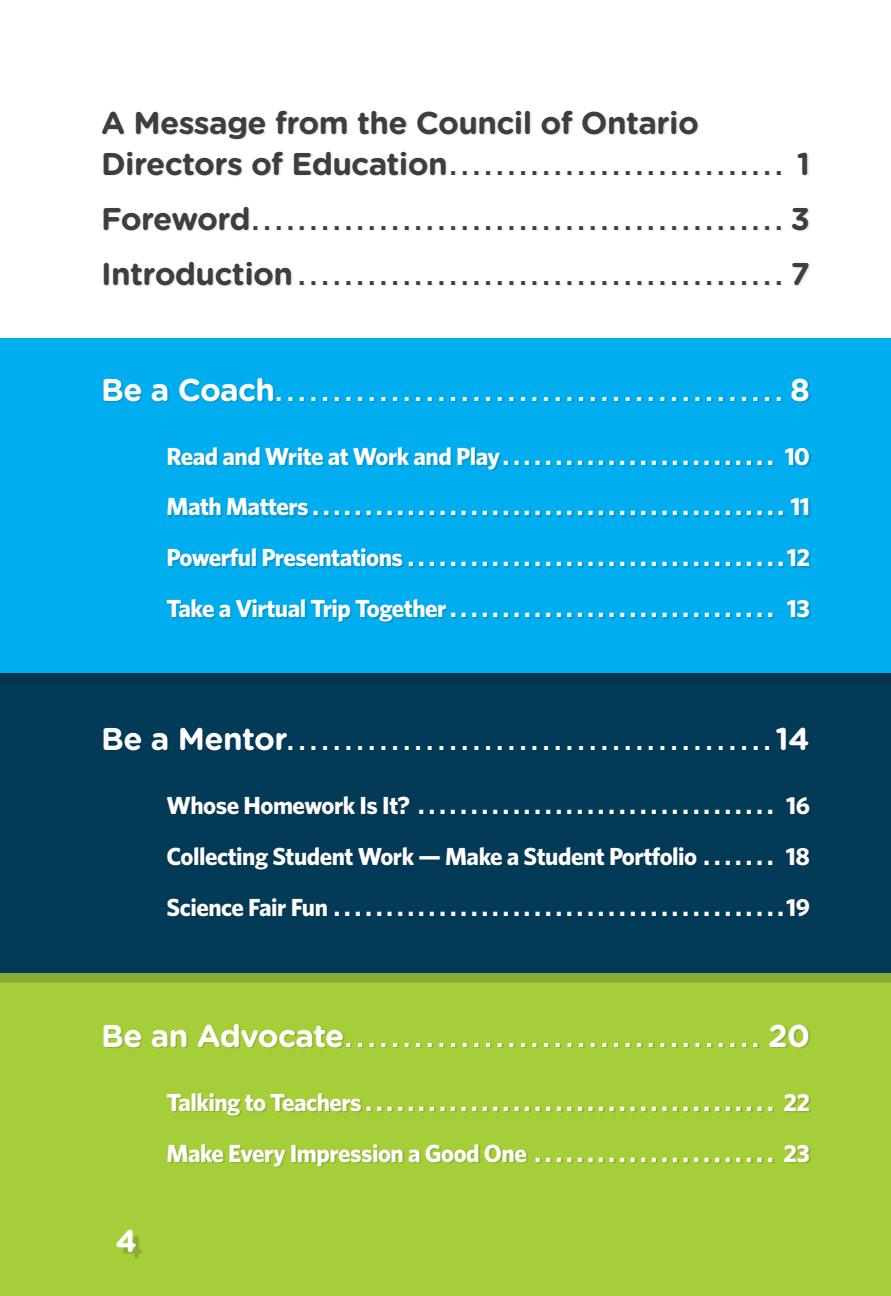
<style>
.page{position:relative;width:891px;height:1296px;background:#fff}
.page>*{position:absolute;margin:0;border:0;box-sizing:border-box;transform-origin:0 0}
.t1{font:700 31.5px "Gotham Rounded";letter-spacing:-.02em;color:#3e3e3f}
.t2{font:700 31.5px "Gotham Rounded";color:#fff}
.t3{font:700 24.75px/50.6px "Whitney HTF";letter-spacing:-.02em;color:#fff;text-align:justify}
.t4{font:700 24.75px "Vitesse";color:#3e3e3f}
.t5{font:700 24.75px "Vitesse";color:#fff}
.s1{font-family:"Gotham Rounded";font-size:31.5px}
</style>
<div class="page">
<div style="left:0;top:936px;width:891px;height:360px;background:#a6ce39"></div>
<div style="left:0;top:683px;width:891px;height:300px;background:#231f20;opacity:.2"></div>
<div style="left:0;top:673px;width:891px;height:299px;background:#023a58"></div>
<div style="left:0;top:349px;width:891px;height:334px;background:#08344d"></div>
<div style="left:0;top:339px;width:891px;height:334px;background:#00aeef"></div>
<div style="left:103px;top:112px;width:707px;height:174px;background:#231f20;opacity:.1"></div>
<div style="left:105px;top:378px;width:705px;height:244px;background:#231f20;opacity:.2"></div>
<div style="left:105px;top:1025px;width:705px;height:142px;background:#231f20;opacity:.2"></div>
<div style="left:123px;top:1235px;width:19px;height:23px;background:#231f20;opacity:.2"></div>
<p class="t1" style="left:101px;top:100px;width:599px">A Message from the Council of Ontario</p>
<p class="t4" style="left:101px;top:149px;width:710px"><span class="s1">Directors of Education</span>.............................. <span class="s1">1</span></p>
<p class="t4" style="left:101px;top:205px;width:710px"><span class="s1">Foreword</span>............................................... <span class="s1">3</span></p>
<p class="t4" style="left:101px;top:260px;width:710px"><span class="s1">Introduction</span>. ......................................... <span class="s1">7</span></p>
<p class="t5" style="left:101px;top:375px;width:710px"><span class="s1">Be a Coach</span>............................................ <span class="s1">8</span></p>
<p class="t3" style="left:166px;top:430px;width:645px">Read and Write at Work and Play .......................... 10<br>Math Matters ............................................ 11<br>Powerful Presentations ................................... 12<br>Take a Virtual Trip Together ............................... 13</p>
<p class="t5" style="left:101px;top:725px;width:710px"><span class="s1">Be a Mentor</span>.......................................... <span class="s1">14</span></p>
<p class="t3" style="left:166px;top:780px;width:645px">Whose Homework Is It? .................................. 16<br>Collecting Student Work — Make a Student Portfolio . . . . . . . 18<br>Science Fair Fun .......................................... 19</p>
<p class="t5" style="left:101px;top:1022px;width:710px"><span class="s1">Be an Advocate</span>.................................... <span class="s1">20</span></p>
<p class="t2" style="left:115px;top:1217px;width:23px">4</p>
<p class="t3" style="left:166px;top:1076px;width:645px">Talking to Teachers ....................................... 22<br>Make Every Impression a Good One ....................... 23</p>
</div>
